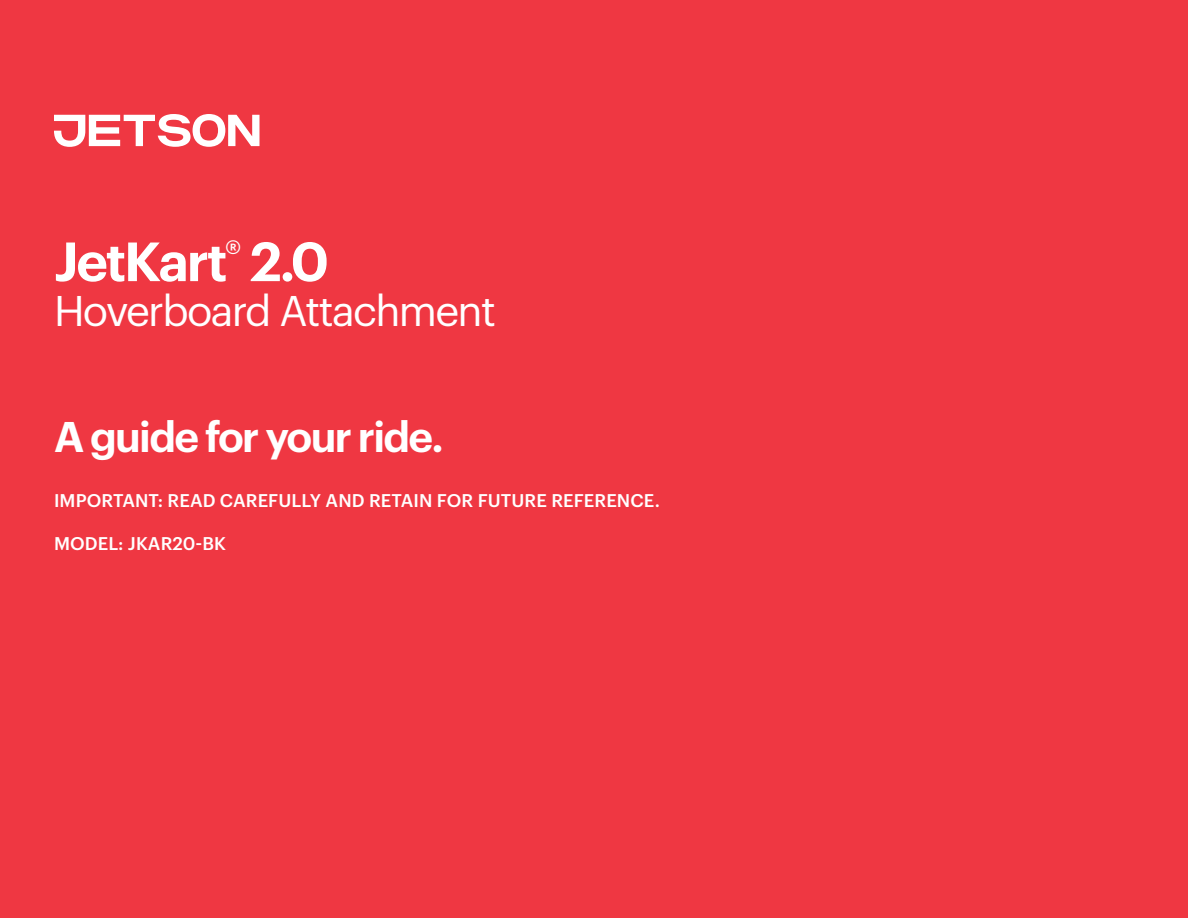
<style>
.page{position:relative;width:1188px;height:918px;background:#ef3742}
.page>*{position:absolute;margin:0;border:0;box-sizing:border-box;transform-origin:0 0}
.t1{font:600 54px "Graphik";letter-spacing:-.04em;color:#fff}
.t2{font:42px "Graphik";letter-spacing:-.04em;color:#fff}
.t3{font:600 42px "Graphik";letter-spacing:-.04em;color:#fff}
.t4{font:500 18px "Graphik";letter-spacing:.005em;color:#fff}
</style>
<div class="page">
<svg style="left:54px;top:114px;width:206px;height:33px"></svg>
<p class="t1" style="left:54px;top:220px;width:277px">JetKart<sup>®</sup> 2.0</p>
<p class="t2" style="left:54px;top:279px;width:444px">Hoverboard Attachment</p>
<p class="t3" style="left:54px;top:405px;width:391px">A guide for your ride.</p>
<p class="t4" style="left:54px;top:487px;width:607px">IMPORTANT: READ CAREFULLY AND RETAIN FOR FUTURE REFERENCE.</p>
<p class="t4" style="left:54px;top:530px;width:174px">MODEL: JKAR20-BK</p>
</div>
